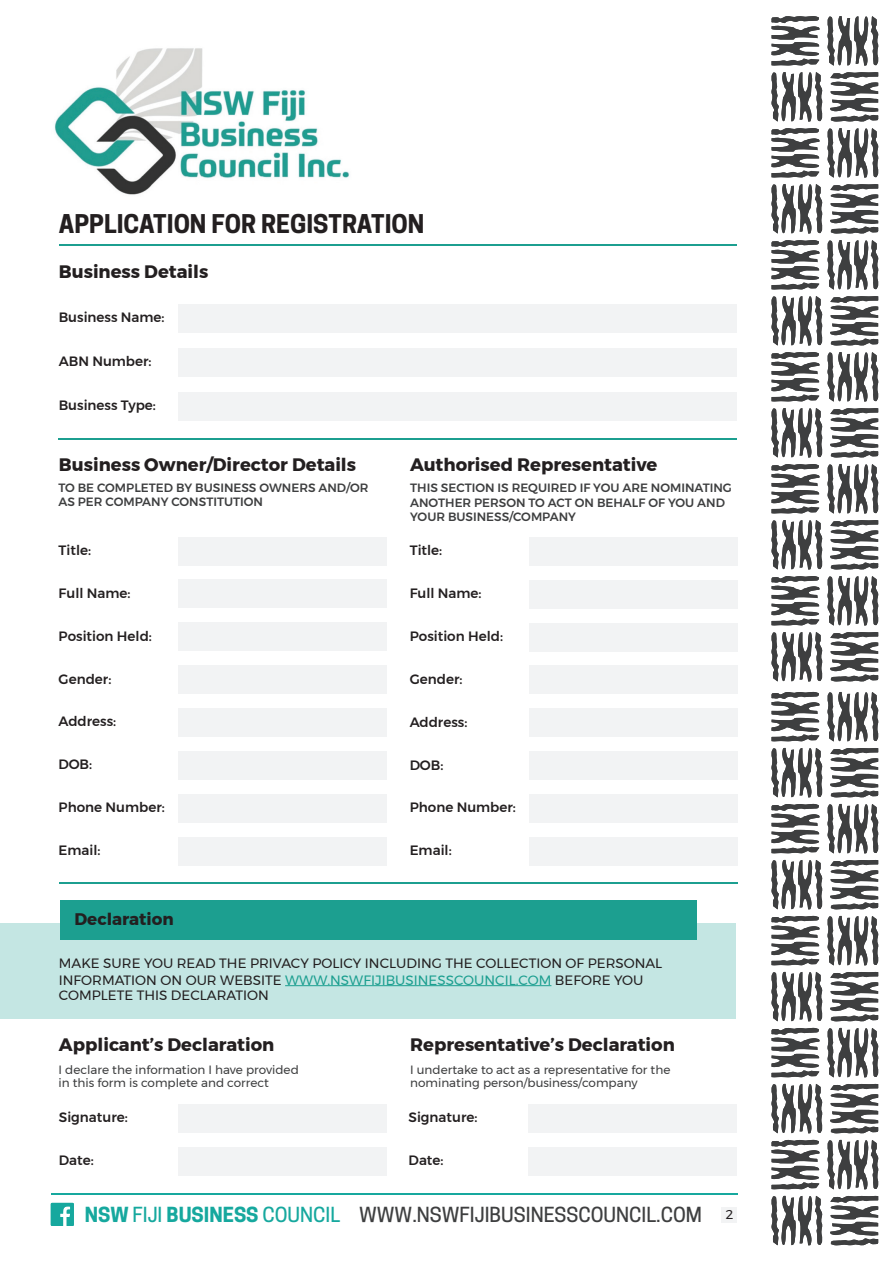
<style>
.page{position:relative;width:893px;height:1263px;background:#fff}
.page>*{position:absolute;margin:0;border:0;box-sizing:border-box;transform-origin:0 0}
.t1{font:700 24.3px "Cooper Hewitt";color:#231f20}
.t2{font:500 19.5px "Cooper Hewitt";color:#3e3f40}
.t3{font:700 18px "Montserrat";color:#231f20}
.t4{font:700 16.8px "Montserrat";color:#231f20}
.t5{font:500 13.5px "Montserrat";color:#231f20}
.t6{font:13.5px/15.8px "Montserrat";color:#231f20}
.t7{font:12.9px "Montserrat";color:#231f20}
.t8{font:500 12px/14.4px "Montserrat";color:#3e3f40}
.t9{font:12px/12.8px "Montserrat";color:#3e3f40}
.s1{color:#1c9f90}
.s2{font-weight:700;color:#16a89e}
.s3{color:#16a89e}
</style>
<div class="page">
<svg style="left:771px;top:16px;width:107px;height:50px"></svg>
<svg style="left:771px;top:72px;width:107px;height:50px"></svg>
<svg style="left:771px;top:128px;width:107px;height:50px"></svg>
<svg style="left:771px;top:184px;width:107px;height:50px"></svg>
<svg style="left:771px;top:240px;width:107px;height:50px"></svg>
<svg style="left:771px;top:296px;width:107px;height:50px"></svg>
<svg style="left:771px;top:352px;width:107px;height:50px"></svg>
<svg style="left:771px;top:408px;width:107px;height:50px"></svg>
<svg style="left:771px;top:464px;width:107px;height:49px"></svg>
<svg style="left:771px;top:520px;width:107px;height:50px"></svg>
<svg style="left:771px;top:576px;width:107px;height:49px"></svg>
<svg style="left:771px;top:632px;width:107px;height:50px"></svg>
<svg style="left:771px;top:692px;width:107px;height:49px"></svg>
<svg style="left:771px;top:748px;width:107px;height:49px"></svg>
<svg style="left:771px;top:804px;width:107px;height:49px"></svg>
<svg style="left:771px;top:860px;width:107px;height:49px"></svg>
<svg style="left:771px;top:916px;width:107px;height:49px"></svg>
<svg style="left:771px;top:972px;width:107px;height:49px"></svg>
<svg style="left:771px;top:1028px;width:107px;height:49px"></svg>
<svg style="left:771px;top:1084px;width:107px;height:49px"></svg>
<svg style="left:771px;top:1140px;width:107px;height:49px"></svg>
<svg style="left:771px;top:1196px;width:107px;height:49px"></svg>
<img style="left:54px;top:48px;width:296px;height:147px">
<svg style="left:51px;top:1203px;width:23px;height:23px"></svg>
<hr style="left:51px;top:1192px;width:686px;height:2px;background:#16a89e">
<div style="left:0;top:923px;width:735px;height:96px;background:#c4e6e3"></div>
<div style="left:60px;top:900px;width:636px;height:39px;background:#1c9f90"></div>
<hr style="left:285px;top:985px;width:266px;height:1px;background:#1c9f90">
<div style="left:178px;top:304px;width:559px;height:28px;background:#f2f3f4"></div>
<hr style="left:59px;top:882px;width:678px;height:2px;background:#1c9f90">
<hr style="left:59px;top:245px;width:678px;height:1px;background:#1c9f90">
<hr style="left:59px;top:438px;width:678px;height:1px;background:#1c9f90">
<div style="left:178px;top:348px;width:559px;height:28px;background:#f2f3f4"></div>
<div style="left:178px;top:392px;width:559px;height:28px;background:#f2f3f4"></div>
<div style="left:178px;top:537px;width:208px;height:28px;background:#f2f3f4"></div>
<div style="left:178px;top:580px;width:208px;height:28px;background:#f2f3f4"></div>
<div style="left:178px;top:622px;width:208px;height:29px;background:#f2f3f4"></div>
<div style="left:178px;top:665px;width:208px;height:29px;background:#f2f3f4"></div>
<div style="left:178px;top:708px;width:208px;height:29px;background:#f2f3f4"></div>
<div style="left:178px;top:751px;width:208px;height:29px;background:#f2f3f4"></div>
<div style="left:178px;top:794px;width:208px;height:28px;background:#f2f3f4"></div>
<div style="left:178px;top:837px;width:208px;height:28px;background:#f2f3f4"></div>
<div style="left:529px;top:537px;width:209px;height:29px;background:#f2f3f4"></div>
<div style="left:529px;top:580px;width:209px;height:28px;background:#f2f3f4"></div>
<div style="left:529px;top:623px;width:209px;height:28px;background:#f2f3f4"></div>
<div style="left:529px;top:666px;width:209px;height:28px;background:#f2f3f4"></div>
<div style="left:529px;top:708px;width:209px;height:29px;background:#f2f3f4"></div>
<div style="left:529px;top:751px;width:209px;height:29px;background:#f2f3f4"></div>
<div style="left:529px;top:794px;width:209px;height:29px;background:#f2f3f4"></div>
<div style="left:529px;top:837px;width:209px;height:28px;background:#f2f3f4"></div>
<div style="left:179px;top:1104px;width:208px;height:29px;background:#f2f3f4"></div>
<div style="left:179px;top:1147px;width:208px;height:28px;background:#f2f3f4"></div>
<div style="left:528px;top:1104px;width:208px;height:29px;background:#f2f3f4"></div>
<div style="left:528px;top:1147px;width:208px;height:28px;background:#f2f3f4"></div>
<div style="left:722px;top:1207px;width:15px;height:15px;background:#f2f3f4"></div>
<h1 class="t1" style="left:59px;top:209px;width:367px">APPLICATION FOR REGISTRATION</h1>
<h3 class="t3" style="left:59px;top:257px;width:151px">Business Details</h3>
<p class="t5" style="left:59px;top:307px;width:107px">Business Name:</p>
<p class="t5" style="left:59px;top:351px;width:94px">ABN Number:</p>
<p class="t5" style="left:59px;top:395px;width:99px">Business Type:</p>
<h3 class="t3" style="left:59px;top:450px;width:299px">Business Owner/Director Details</h3>
<h3 class="t3" style="left:410px;top:450px;width:249px">Authorised Representative</h3>
<p class="t8" style="left:410px;top:481px;width:323px">THIS SECTION IS REQUIRED IF YOU ARE NOMINATING<br>ANOTHER PERSON TO ACT ON BEHALF OF YOU AND<br>YOUR BUSINESS/COMPANY</p>
<p class="t5" style="left:59px;top:540px;width:34px">Title:</p>
<p class="t5" style="left:59px;top:582px;width:73px">Full Name:</p>
<p class="t5" style="left:59px;top:625px;width:95px">Position Held:</p>
<p class="t5" style="left:59px;top:668px;width:54px">Gender:</p>
<p class="t5" style="left:59px;top:711px;width:59px">Address:</p>
<p class="t5" style="left:59px;top:754px;width:35px">DOB:</p>
<p class="t5" style="left:59px;top:797px;width:108px">Phone Number:</p>
<p class="t5" style="left:59px;top:840px;width:43px">Email:</p>
<p class="t8" style="left:58px;top:480px;width:311px">TO BE COMPLETED BY BUSINESS OWNERS AND/OR<br>AS PER COMPANY CONSTITUTION</p>
<p class="t5" style="left:410px;top:540px;width:34px">Title:</p>
<p class="t5" style="left:410px;top:583px;width:73px">Full Name:</p>
<p class="t5" style="left:410px;top:626px;width:95px">Position Held:</p>
<p class="t5" style="left:410px;top:668px;width:54px">Gender:</p>
<p class="t5" style="left:410px;top:711px;width:59px">Address:</p>
<p class="t5" style="left:410px;top:754px;width:35px">DOB:</p>
<p class="t5" style="left:410px;top:797px;width:108px">Phone Number:</p>
<p class="t5" style="left:410px;top:840px;width:43px">Email:</p>
<p class="t4" style="left:74px;top:905px;width:101px">Declaration</p>
<p class="t6" style="left:59px;top:956px;width:605px">MAKE SURE YOU READ THE PRIVACY POLICY INCLUDING THE COLLECTION OF PERSONAL<br>INFORMATION ON OUR WEBSITE <span class="s1">WWW.NSWFIJIBUSINESSCOUNCIL.COM</span> BEFORE YOU<br>COMPLETE THIS DECLARATION</p>
<h3 class="t3" style="left:59px;top:1030px;width:217px">Applicant’s Declaration</h3>
<h3 class="t3" style="left:410px;top:1030px;width:266px">Representative’s Declaration</h3>
<p class="t9" style="left:410px;top:1064px;width:262px">I undertake to act as a representative for the nominating person/business/company</p>
<p class="t9" style="left:58px;top:1063px;width:242px">I declare the information I have provided in this form is complete and correct</p>
<p class="t5" style="left:59px;top:1107px;width:70px">Signature:</p>
<p class="t5" style="left:59px;top:1150px;width:36px">Date:</p>
<p class="t5" style="left:409px;top:1107px;width:70px">Signature:</p>
<p class="t5" style="left:409px;top:1150px;width:36px">Date:</p>
<h2 class="t2" style="left:85px;top:1203px;width:619px"><span class="s2">NSW</span> <span class="s3">FIJI</span> <span class="s2">BUSINESS</span> <span class="s3">COUNCIL</span> WWW.NSWFIJIBUSINESSCOUNCIL.COM</h2>
<p class="t7" style="left:726px;top:1205px;width:9px">2</p>
</div>
